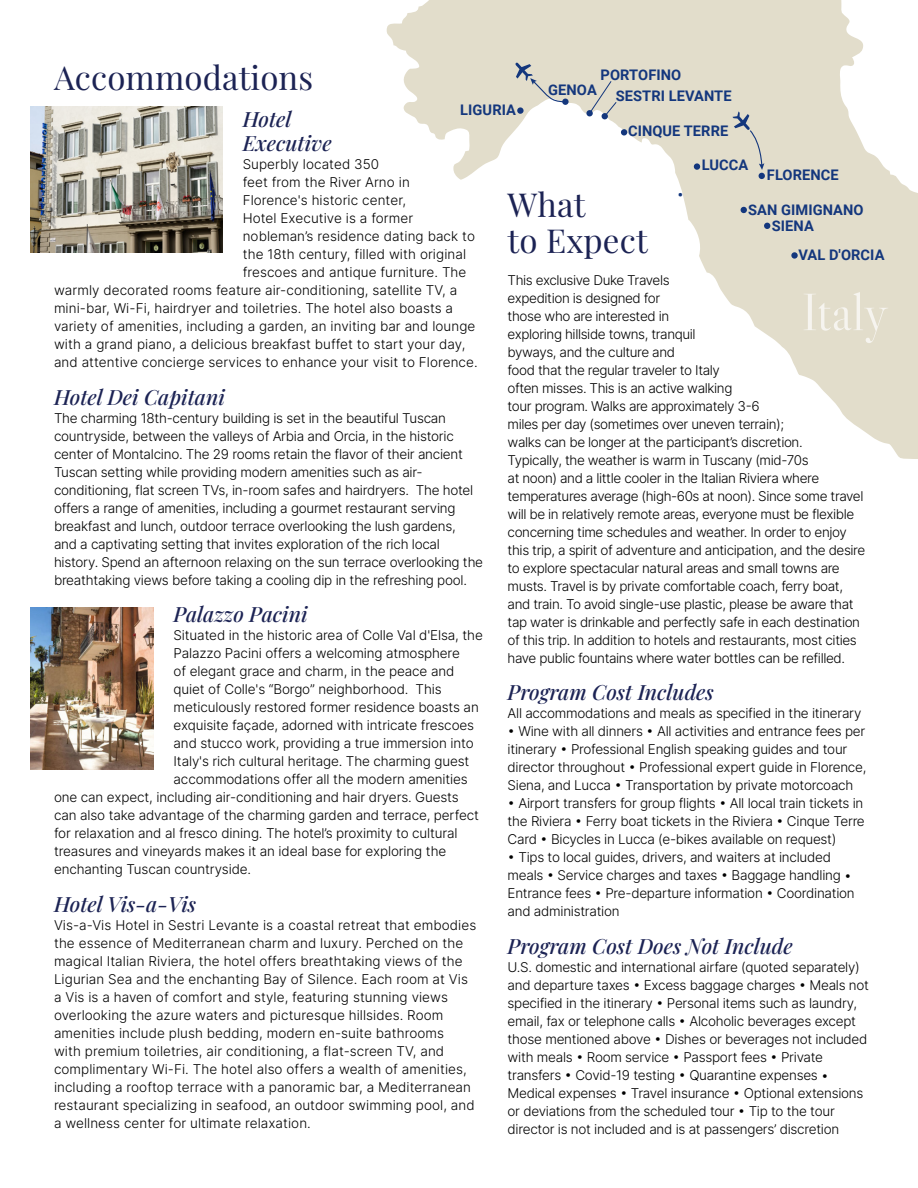
<style>
.page{position:relative;width:918px;height:1188px;background:#fff}
.page>*{position:absolute;margin:0;border:0;box-sizing:border-box;transform-origin:0 0}
.t1{font:33px/36px "Playfair Display";letter-spacing:.005em;color:#1c2354}
.t2{font:italic 500 21px/24px "Playfair Display";color:#1c2354}
.t3{font:700 14.55px "Roboto";letter-spacing:.005em;color:#14377d}
.t4{font:13.5px/18px "Inter";letter-spacing:-.02em;color:#000}
.t5{font:13.5px/18px "Inter";letter-spacing:.005em;color:#000}
</style>
<div class="page">
<svg style="left:386px;top:0;width:532px;height:459px"></svg>
<div style="left:562px;top:99px;width:7px;height:6px;background:#14377d;border-radius:50%"></div>
<svg style="left:586px;top:110px;width:7px;height:7px"></svg>
<svg style="left:601px;top:113px;width:7px;height:7px"></svg>
<div style="left:621px;top:129px;width:7px;height:7px;background:#14377d;border-radius:3px"></div>
<div style="left:694px;top:163px;width:6px;height:7px;background:#14377d;border-radius:3px"></div>
<div style="left:764px;top:222px;width:7px;height:7px;background:#14377d;border-radius:3px"></div>
<div style="left:740px;top:207px;width:7px;height:6px;background:#14377d;border-radius:3px"></div>
<div style="left:758px;top:172px;width:7px;height:7px;background:#14377d;border-radius:3px"></div>
<svg style="left:791px;top:252px;width:7px;height:7px"></svg>
<div style="left:517px;top:107px;width:7px;height:7px;background:#14377d;border-radius:3px"></div>
<svg style="left:589px;top:81px;width:28px;height:36px"></svg>
<svg style="left:732px;top:111px;width:32px;height:59px;background:#cfcdc3"></svg>
<svg style="left:515px;top:63px;width:51px;height:40px;background:#cfcec5"></svg>
<svg style="left:804px;top:292px;width:84px;height:51px;background:#e5e0d0"></svg>
<img style="left:30px;top:107px;width:192px;height:146px">
<img style="left:30px;top:607px;width:123px;height:162px">
<h1 class="t1" style="left:54px;top:57px;width:261px">Accommodations</h1>
<h2 class="t2" style="left:243px;top:106px;width:90px">Hotel<br>Executive</h2>
<p class="t5" style="left:243px;top:155px;width:138px">Superbly located 350</p>
<p class="t5" style="left:243px;top:173px;width:169px">feet from the River Arno in</p>
<p class="t5" style="left:243px;top:191px;width:165px">Florence's historic center,</p>
<p class="t5" style="left:243px;top:209px;width:172px">Hotel Executive is a former</p>
<p class="t5" style="left:243px;top:227px;width:234px">nobleman’s residence dating back to</p>
<p class="t5" style="left:243px;top:245px;width:225px">the 18th century, filled with original</p>
<p class="t5" style="left:243px;top:263px;width:225px">frescoes and antique furniture. The</p>
<p class="t5" style="left:54px;top:281px;width:405px">warmly decorated rooms feature air-conditioning, satellite TV, a</p>
<p class="t5" style="left:54px;top:299px;width:401px">mini-bar, Wi-Fi, hairdryer and toiletries. The hotel also boasts a</p>
<p class="t5" style="left:54px;top:317px;width:423px">variety of amenities, including a garden, an inviting bar and lounge</p>
<p class="t5" style="left:54px;top:335px;width:413px">with a grand piano, a delicious breakfast buffet to start your day,</p>
<p class="t5" style="left:54px;top:353px;width:425px">and attentive concierge services to enhance your visit to Florence.</p>
<h2 class="t2" style="left:54px;top:383px;width:173px">Hotel Dei Capitani</h2>
<p class="t4" style="left:54px;top:409px;width:431px">The charming 18th-century building is set in the beautiful Tuscan countryside, between the valleys of Arbia and Orcia, in the historic center of Montalcino. The 29 rooms retain the flavor of their ancient Tuscan setting while providing modern amenities such as air&shy;conditioning, flat screen TVs, in-room safes and hairdryers. The hotel offers a range of amenities, including a gourmet restaurant serving breakfast and lunch, outdoor terrace overlooking the lush gardens,<br>and a captivating setting that invites exploration of the rich local history. Spend an afternoon relaxing on the sun terrace overlooking the breathtaking views before taking a cooling dip in the refreshing pool.</p>
<h2 class="t2" style="left:174px;top:601px;width:135px">Palazzo Pacini</h2>
<p class="t4" style="left:174px;top:626px;width:311px">Situated in the historic area of Colle Val d'Elsa, the</p>
<p class="t4" style="left:174px;top:644px;width:288px">Palazzo Pacini offers a welcoming atmosphere</p>
<p class="t4" style="left:174px;top:662px;width:282px">of elegant grace and charm, in the peace and</p>
<p class="t4" style="left:174px;top:680px;width:270px">quiet of Colle's “Borgo” neighborhood. This</p>
<p class="t4" style="left:174px;top:698px;width:307px">meticulously restored former residence boasts an</p>
<p class="t4" style="left:174px;top:716px;width:302px">exquisite façade, adorned with intricate frescoes</p>
<p class="t4" style="left:174px;top:734px;width:302px">and stucco work, providing a true immersion into</p>
<p class="t4" style="left:174px;top:752px;width:297px">Italy's rich cultural heritage. The charming guest</p>
<p class="t4" style="left:174px;top:770px;width:296px">accommodations offer all the modern amenities</p>
<p class="t4" style="left:54px;top:788px;width:406px">one can expect, including air-conditioning and hair dryers. Guests</p>
<p class="t4" style="left:54px;top:806px;width:426px">can also take advantage of the charming garden and terrace, perfect</p>
<p class="t4" style="left:54px;top:824px;width:405px">for relaxation and al fresco dining. The hotel’s proximity to cultural</p>
<p class="t4" style="left:54px;top:842px;width:394px">treasures and vineyards makes it an ideal base for exploring the</p>
<p class="t4" style="left:54px;top:860px;width:199px">enchanting Tuscan countryside.</p>
<h2 class="t2" style="left:54px;top:890px;width:144px">Hotel Vis-a-Vis</h2>
<p class="t5" style="left:54px;top:916px;width:424px">Vis-a-Vis Hotel in Sestri Levante is a coastal retreat that embodies the essence of Mediterranean charm and luxury. Perched on the magical Italian Riviera, the hotel offers breathtaking views of the Ligurian Sea and the enchanting Bay of Silence. Each room at Vis a Vis is a haven of comfort and style, featuring stunning views overlooking the azure waters and picturesque hillsides. Room amenities include plush bedding, modern en-suite bathrooms<br>with premium toiletries, air conditioning, a flat-screen TV, and complimentary Wi-Fi. The hotel also offers a wealth of amenities, including a rooftop terrace with a panoramic bar, a Mediterranean restaurant specializing in seafood, an outdoor swimming pool, and a wellness center for ultimate relaxation.</p>
<p class="t3" style="left:601px;top:64px;width:82px">PORTOFINO</p>
<p class="t3" style="left:548px;top:80px;width:50px">GENOA</p>
<p class="t3" style="left:616px;top:86px;width:117px">SESTRI LEVANTE</p>
<p class="t3" style="left:460px;top:100px;width:57px">LIGURIA</p>
<p class="t3" style="left:628px;top:121px;width:102px">CINQUE TERRE</p>
<p class="t3" style="left:702px;top:155px;width:48px">LUCCA</p>
<p class="t3" style="left:767px;top:165px;width:73px">FLORENCE</p>
<h1 class="t1" style="left:508px;top:184px;width:142px">What<br>to Expect</h1>
<p class="t4" style="left:508px;top:271px;width:359px">This exclusive Duke Travels<br>expedition is designed for<br>those who are interested in<br>exploring hillside towns, tranquil<br>byways, and the culture and<br>food that the regular traveler to Italy<br>often misses. This is an active walking<br>tour program. Walks are approximately 3-6<br>miles per day (sometimes over uneven terrain);<br>walks can be longer at the participant’s discretion.<br>Typically, the weather is warm in Tuscany (mid-70s<br>at noon) and a little cooler in the Italian Riviera where temperatures average (high-60s at noon). Since some travel will be in relatively remote areas, everyone must be flexible concerning time schedules and weather. In order to enjoy this trip, a spirit of adventure and anticipation, and the desire to explore spectacular natural areas and small towns are musts. Travel is by private comfortable coach, ferry boat, and train. To avoid single-use plastic, please be aware that tap water is drinkable and perfectly safe in each destination of this trip. In addition to hotels and restaurants, most cities have public fountains where water bottles can be refilled.</p>
<h2 class="t2" style="left:508px;top:679px;width:208px">Program Cost Includes</h2>
<p class="t4" style="left:508px;top:704px;width:355px">All accommodations and meals as specified in the itinerary</p>
<p class="t4" style="left:508px;top:722px;width:360px">• Wine with all dinners • All activities and entrance fees per itinerary • Professional English speaking guides and tour director throughout • Professional expert guide in Florence, Siena, and Lucca • Transportation by private motorcoach</p>
<p class="t4" style="left:508px;top:794px;width:359px;text-align:justify">• Airport transfers for group flights • All local train tickets in the Riviera • Ferry boat tickets in the Riviera • Cinque Terre Card • Bicycles in Lucca (e-bikes available on request)</p>
<p class="t4" style="left:508px;top:848px;width:349px">• Tips to local guides, drivers, and waiters at included meals • Service charges and taxes • Baggage handling • Entrance fees • Pre-departure information • Coordination and administration</p>
<h2 class="t2" style="left:508px;top:932px;width:287px">Program Cost Does Not Include</h2>
<p class="t4" style="left:508px;top:958px;width:363px">U.S. domestic and international airfare (quoted separately) and departure taxes • Excess baggage charges • Meals not specified in the itinerary • Personal items such as laundry, email, fax or telephone calls • Alcoholic beverages except those mentioned above • Dishes or beverages not included with meals • Room service • Passport fees • Private transfers • Covid-19 testing • Quarantine expenses • Medical expenses • Travel insurance • Optional extensions or deviations from the scheduled tour • Tip to the tour director is not included and is at passengers’ discretion</p>
<p class="t3" style="left:678px;top:185px;width:7px">•</p>
<p class="t3" style="left:748px;top:199px;width:117px">SAN GIMIGNANO</p>
<p class="t3" style="left:772px;top:216px;width:44px">SIENA</p>
<p class="t3" style="left:798px;top:245px;width:88px">VAL D'ORCIA</p>
</div>
